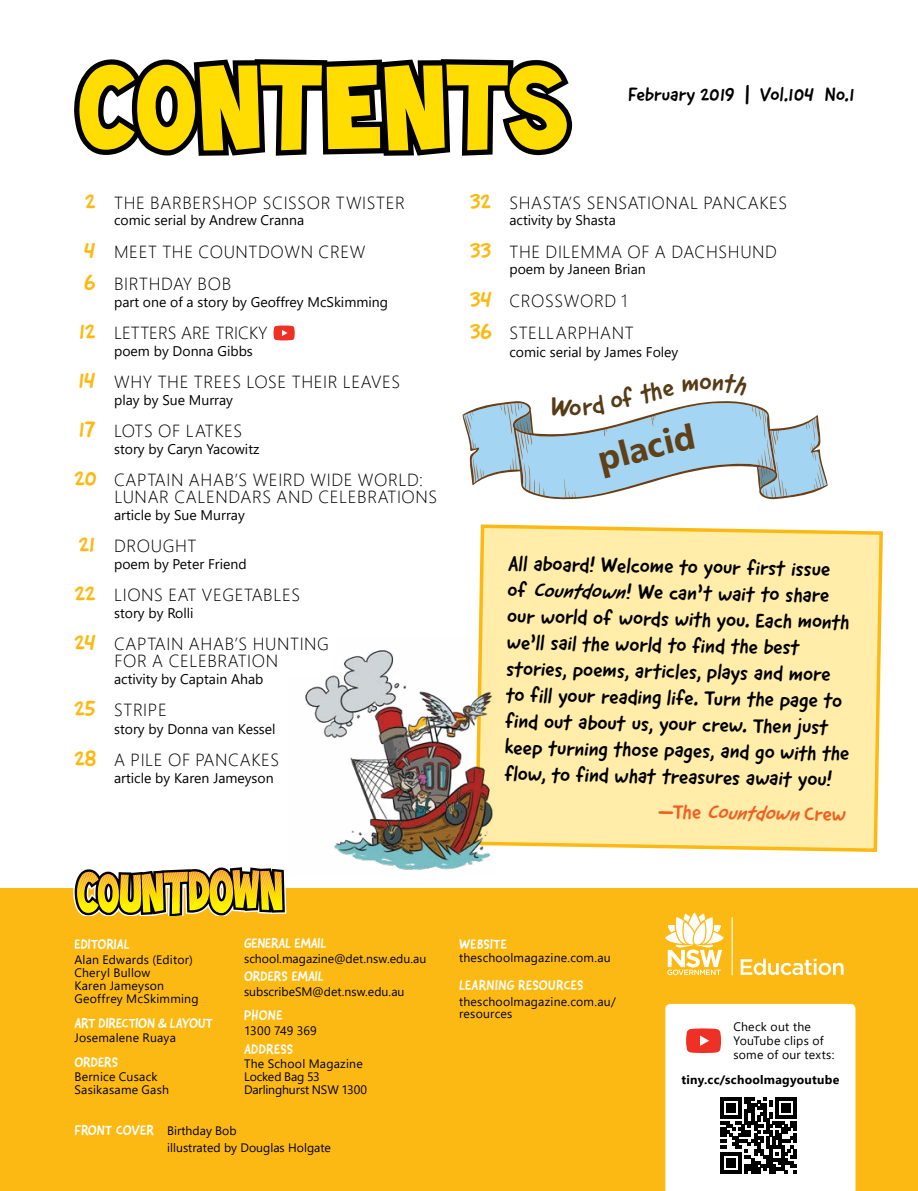
<style>
.page{position:relative;width:918px;height:1191px;background:#fff}
.page>*{position:absolute;margin:0;border:0;box-sizing:border-box;transform-origin:0 0}
.t1{font:108.5px "Toonish";letter-spacing:.02em;color:#fd0}
.t2{font:21px/26.2px "Good Dog New";color:#000}
.t3{font:italic 21px "Good Dog New";color:#f15f22}
.t4{font:19.25px "Good Dog New";letter-spacing:-.005em;color:#000}
.t5{font:300 17.5px/32.4px "Segoe UI";letter-spacing:.035em;color:#000}
.t6{font:300 17.5px "Segoe UI";color:#000}
.t7{font:14px "Segoe UI";color:#000}
.t8{font:14px "Good Dog New";color:#fff}
.t9{font:14px "Good Dog New";letter-spacing:-.02em;color:#fff}
.t10{font:12.25px/13.1px "Segoe UI";letter-spacing:.015em;color:#000}
.t11{font:12.25px/12.8px "Segoe UI";letter-spacing:-.005em;color:#000}
.t12{font:700 12.25px "Segoe UI";letter-spacing:.02em;color:#000}
.s1{font-family:"Good Dog New";font-weight:400;font-size:22.75px;color:#fdb913}
.s2{font-style:italic}
.s3{font-style:normal}
.s4{font-family:"Good Dog New";font-size:14px;color:#fff}
</style>
<div class="page">
<div style="left:0;top:888px;width:918px;height:303px;background:#fdb913"></div>
<div style="left:478px;top:524px;width:405px;height:328px;background:#ffeda9"></div>
<img style="left:305px;top:637px;width:192px;height:233px">
<svg style="left:273px;top:325px;width:22px;height:15px"></svg>
<svg style="left:74px;top:59px;width:499px;height:97px"></svg>
<svg style="left:740px;top:958px;width:103px;height:17px"></svg>
<hr style="left:731px;top:917px;width:1px;height:58px;background:#fff">
<svg style="left:665px;top:912px;width:58px;height:63px"></svg>
<svg style="left:73px;top:867px;width:213px;height:48px;background:#baa032"></svg>
<svg style="left:665px;top:1004px;width:190px;height:187px;background:#e2dedd"></svg>
<svg style="left:462px;top:401px;width:366px;height:99px"></svg>
<h1 class="t1" style="left:79px;top:53px;width:489px">CONTENTS</h1>
<p class="t4" style="left:628px;top:82px;width:228px">February 2019 | Vol.104 No.1</p>
<p class="t5" style="left:85px;top:185px;width:321px"><span class="s1">2</span> THE BARBERSHOP SCISSOR TWISTER</p>
<p class="t7" style="left:114px;top:207px;width:192px">comic serial by Andrew Cranna</p>
<p class="t5" style="left:84px;top:234px;width:283px"><span class="s1">4</span> MEET THE COUNTDOWN CREW<br><span class="s1">6</span> BIRTHDAY BOB</p>
<p class="t7" style="left:114px;top:288px;width:275px">part one of a story by Geoffrey McSkimming</p>
<p class="t6" style="left:79px;top:316px;width:190px"><span class="s1">12</span> LETTERS ARE TRICKY</p>
<p class="t7" style="left:114px;top:338px;width:140px">poem by Donna Gibbs</p>
<p class="t5" style="left:78px;top:364px;width:323px"><span class="s1">14</span> WHY THE TREES LOSE THEIR LEAVES</p>
<p class="t7" style="left:114px;top:387px;width:120px">play by Sue Murray</p>
<p class="t5" style="left:79px;top:413px;width:165px"><span class="s1">17</span> LOTS OF LATKES</p>
<p class="t7" style="left:114px;top:436px;width:147px">story by Caryn Yacowitz</p>
<p class="t5" style="left:114px;top:470px;width:324px;line-height:16.6px;text-indent:-40px"><span class="s1">20</span> CAPTAIN AHAB’S WEIRD WIDE WORLD:<br>LUNAR CALENDARS AND CELEBRATIONS</p>
<p class="t7" style="left:114px;top:501px;width:132px">article by Sue Murray</p>
<p class="t5" style="left:79px;top:528px;width:119px"><span class="s1">21</span> DROUGHT</p>
<p class="t7" style="left:114px;top:550px;width:134px">poem by Peter Friend</p>
<p class="t5" style="left:75px;top:577px;width:227px"><span class="s1">22</span> LIONS EAT VEGETABLES</p>
<p class="t7" style="left:114px;top:599px;width:81px">story by Rolli</p>
<p class="t5" style="left:114px;top:634px;width:216px;line-height:16.6px;text-indent:-40px"><span class="s1">24</span> CAPTAIN AHAB’S HUNTING<br>FOR A CELEBRATION</p>
<p class="t7" style="left:114px;top:666px;width:151px">activity by Captain Ahab</p>
<p class="t5" style="left:75px;top:692px;width:94px"><span class="s1">25</span> STRIPE</p>
<p class="t7" style="left:114px;top:716px;width:163px">story by Donna van Kessel</p>
<p class="t5" style="left:74px;top:742px;width:206px"><span class="s1">28</span> A PILE OF PANCAKES</p>
<p class="t7" style="left:114px;top:765px;width:161px">article by Karen Jameyson</p>
<p class="t5" style="left:470px;top:185px;width:319px"><span class="s1">32</span> SHASTA’S SENSATIONAL PANCAKES</p>
<p class="t7" style="left:509px;top:207px;width:108px">activity by Shasta</p>
<p class="t5" style="left:470px;top:234px;width:309px"><span class="s1">33</span> THE DILEMMA OF A DACHSHUND</p>
<p class="t7" style="left:509px;top:256px;width:138px">poem by Janeen Brian</p>
<p class="t5" style="left:470px;top:283px;width:166px"><span class="s1">34</span> CROSSWORD 1<br><span class="s1">36</span> STELLARPHANT</p>
<p class="t7" style="left:509px;top:338px;width:170px">comic serial by James Foley</p>
<p class="t2" style="left:508px;top:550px;width:346px;rotate:1deg">All aboard! Welcome to your first issue of <span class="s2">Countdown</span>! We can’t wait to share our world of words with you. Each month we’ll sail the world to find the best stories, poems, articles, plays and more to fill your reading life. Turn the page to find out about us, your crew. Then just keep turning those pages, and go with the flow, to find what treasures await you!</p>
<p class="t3" style="left:658px;top:797px;width:190px;rotate:1deg"><span class="s3">—The</span> Countdown <span class="s3">Crew</span></p>
<p class="t8" style="left:74px;top:935px;width:57px">EDITORIAL</p>
<p class="t10" style="left:74px;top:951px;width:126px">Alan Edwards (Editor)<br>Cheryl Bullow<br>Karen Jameyson<br>Geoffrey McSkimming</p>
<p class="t8" style="left:74px;top:1014px;width:140px">ART DIRECTION &amp; LAYOUT</p>
<p class="t10" style="left:74px;top:1030px;width:103px">Josemalene Ruaya</p>
<p class="t8" style="left:74px;top:1053px;width:45px">ORDERS</p>
<p class="t10" style="left:74px;top:1068px;width:96px">Bernice Cusack<br>Sasikasame Gash</p>
<p class="t9" style="left:244px;top:934px;width:84px">GENERAL EMAIL</p>
<p class="t10" style="left:244px;top:951px;width:184px">school.magazine@det.nsw.edu.au</p>
<p class="t8" style="left:244px;top:967px;width:81px">ORDERS EMAIL</p>
<p class="t10" style="left:244px;top:983px;width:162px">subscribeSM@det.nsw.edu.au</p>
<p class="t8" style="left:244px;top:1006px;width:40px">PHONE</p>
<p class="t10" style="left:244px;top:1023px;width:74px">1300 749 369</p>
<p class="t8" style="left:244px;top:1040px;width:50px">ADDRESS</p>
<p class="t11" style="left:244px;top:1056px;width:124px">The School Magazine<br>Locked Bag 53<br>Darlinghurst NSW 1300</p>
<p class="t10" style="left:167px;top:1121px;width:165px;line-height:16.8px;text-indent:-93px"><span class="s4">FRONT COVER</span> Birthday Bob<br>illustrated by Douglas Holgate</p>
<p class="t8" style="left:459px;top:935px;width:50px">WEBSITE</p>
<p class="t10" style="left:459px;top:949px;width:153px">theschoolmagazine.com.au</p>
<p class="t8" style="left:459px;top:976px;width:126px">LEARNING RESOURCES</p>
<p class="t10" style="left:459px;top:993px;width:158px;line-height:12.6px">theschoolmagazine.com.au/ resources</p>
<p class="t10" style="left:733px;top:1018px;width:102px;line-height:14px">Check out the<br>YouTube clips of some of our texts:</p>
<p class="t12" style="left:681px;top:1068px;width:159px">tiny.cc/schoolmagyoutube</p>
</div>
